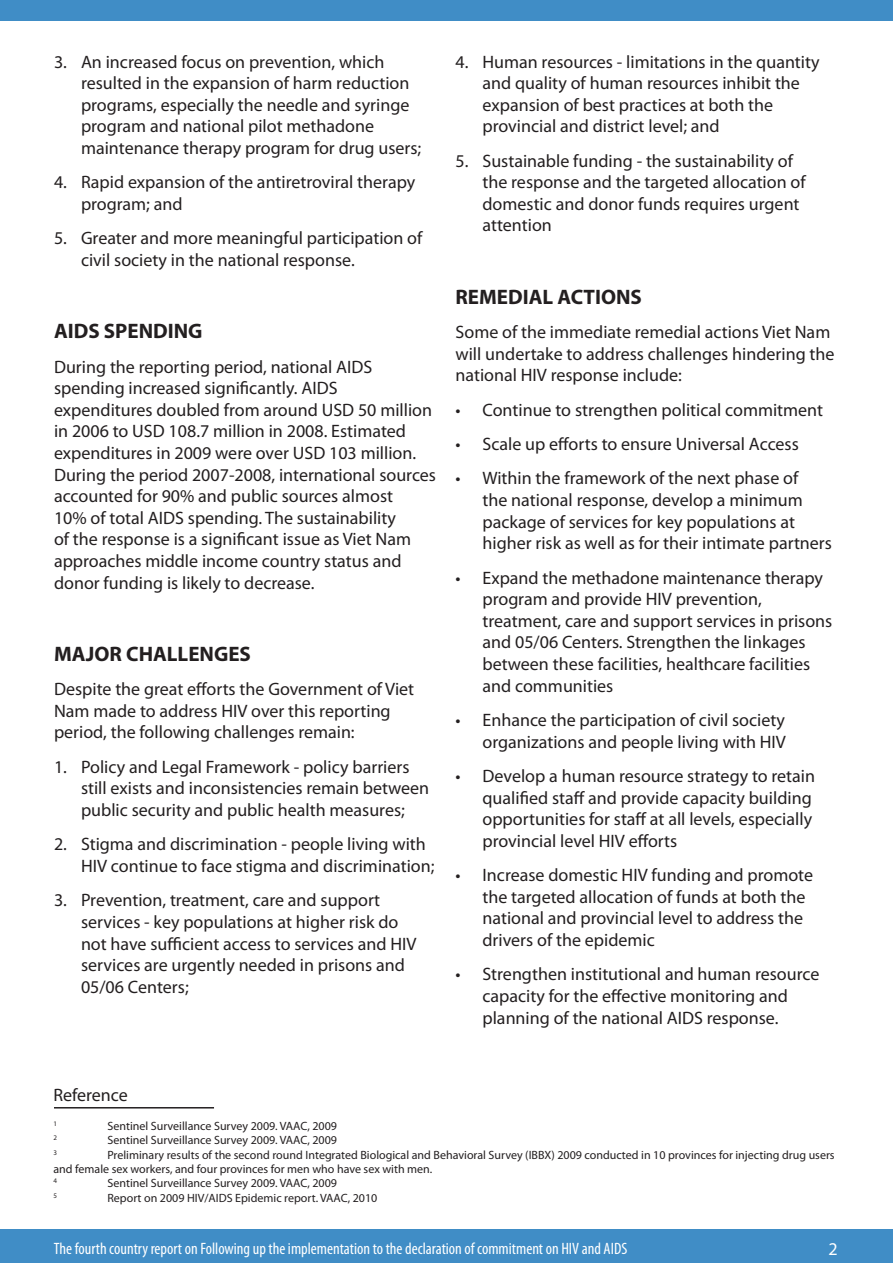
<style>
.page{position:relative;width:893px;height:1263px;background:#fff}
.page>*{position:absolute;margin:0;border:0;box-sizing:border-box;transform-origin:0 0}
.t1{font:700 21px "Myriad Pro";color:#231f20}
.t2{font:18px/21.6px "Myriad Pro";color:#231f20}
.t3{font:18px "Myriad Pro";color:#fff}
.t4{font:condensed 16.5px "Myriad Pro";color:#fff}
.t5{font:12px/14.4px "Myriad Pro";color:#231f20}
.t6{font:7.05px "Myriad Pro";color:#231f20}
</style>
<div class="page">
<div style="left:0;top:1229px;width:893px;height:34px;background:#408dc6"></div>
<div style="left:0;top:0;width:893px;height:20px;background:#408dc6"></div>
<hr style="left:892px;top:1229px;width:1px;height:34px;background:#0168b3">
<hr style="left:54px;top:1107px;width:160px;height:1px;background:#231f20">
<p class="t2" style="left:81px;top:50px;width:342px;text-indent:-27px">3. An increased focus on prevention, which resulted in the expansion of harm reduction programs, especially the needle and syringe program and national pilot methadone maintenance therapy program for drug users;</p>
<p class="t2" style="left:81px;top:171px;width:336px;text-indent:-27px">4. Rapid expansion of the antiretroviral therapy program; and</p>
<p class="t2" style="left:81px;top:227px;width:343px;text-indent:-27px">5. Greater and more meaningful participation of civil society in the national response.</p>
<p class="t1" style="left:54px;top:317px;width:150px">AIDS SPENDING</p>
<p class="t2" style="left:54px;top:355px;width:384px">During the reporting period, national AIDS spending increased significantly. AIDS expenditures doubled from around USD 50 million in 2006 to USD 108.7 million in 2008. Estimated expenditures in 2009 were over USD 103 million.<br>During the period 2007-2008, international sources accounted for 90% and public sources almost<br>10% of total AIDS spending. The sustainability<br>of the response is a significant issue as Viet Nam approaches middle income country status and donor funding is likely to decrease.</p>
<p class="t1" style="left:54px;top:640px;width:198px">MAJOR CHALLENGES</p>
<p class="t2" style="left:54px;top:678px;width:362px">Despite the great efforts the Government of Viet<br>Nam made to address HIV over this reporting period, the following challenges remain:</p>
<p class="t2" style="left:81px;top:756px;width:350px;text-indent:-27px">1. Policy and Legal Framework - policy barriers still exists and inconsistencies remain between public security and public health measures;</p>
<p class="t2" style="left:81px;top:833px;width:355px;text-indent:-27px">2. Stigma and discrimination - people living with<br>HIV continue to face stigma and discrimination;</p>
<p class="t2" style="left:81px;top:889px;width:337px;text-indent:-27px">3. Prevention, treatment, care and support services - key populations at higher risk do not have sufficient access to services and HIV services are urgently needed in prisons and 05/06 Centers;</p>
<p class="t2" style="left:482px;top:50px;width:339px;text-indent:-27px">4. Human resources - limitations in the quantity and quality of human resources inhibit the expansion of best practices at both the provincial and district level; and</p>
<p class="t2" style="left:482px;top:150px;width:325px;text-indent:-27px">5. Sustainable funding - the sustainability of the response and the targeted allocation of domestic and donor funds requires urgent attention</p>
<p class="t1" style="left:455px;top:283px;width:188px">REMEDIAL ACTIONS</p>
<p class="t2" style="left:455px;top:321px;width:381px">Some of the immediate remedial actions Viet Nam will undertake to address challenges hindering the national HIV response include:</p>
<p class="t2" style="left:455px;top:399px;width:369px">• Continue to strengthen political commitment</p>
<p class="t2" style="left:455px;top:433px;width:345px">• Scale up efforts to ensure Universal Access</p>
<p class="t2" style="left:482px;top:467px;width:351px;text-indent:-27px">• Within the framework of the next phase of<br>the national response, develop a minimum package of services for key populations at higher risk as well as for their intimate partners</p>
<p class="t2" style="left:482px;top:566px;width:351px;text-indent:-27px">• Expand the methadone maintenance therapy program and provide HIV prevention, treatment, care and support services in prisons and 05/06 Centers. Strengthen the linkages between these facilities, healthcare facilities and communities</p>
<p class="t2" style="left:455px;top:709px;width:332px;text-align:right">• Enhance the participation of civil society organizations and people living with HIV</p>
<p class="t2" style="left:482px;top:765px;width:334px;text-indent:-27px">• Develop a human resource strategy to retain qualified staff and provide capacity building opportunities for staff at all levels, especially provincial level HIV efforts</p>
<p class="t2" style="left:482px;top:864px;width:332px;text-indent:-27px">• Increase domestic HIV funding and promote the targeted allocation of funds at both the national and provincial level to address the drivers of the epidemic</p>
<p class="t2" style="left:482px;top:963px;width:338px;text-indent:-27px">• Strengthen institutional and human resource capacity for the effective monitoring and planning of the national AIDS response.</p>
<p class="t2" style="left:53px;top:1084px;width:76px">Reference</p>
<p class="t6" style="left:53px;top:1119px;width:5px">1</p>
<p class="t5" style="left:107px;top:1118px;width:231px">Sentinel Surveillance Survey 2009. VAAC, 2009</p>
<p class="t6" style="left:53px;top:1133px;width:5px">2</p>
<p class="t5" style="left:107px;top:1133px;width:231px">Sentinel Surveillance Survey 2009. VAAC, 2009</p>
<p class="t6" style="left:53px;top:1148px;width:5px">3</p>
<p class="t5" style="left:53px;top:1147px;width:783px;text-indent:54px">Preliminary results of the second round Integrated Biological and Behavioral Survey (IBBX) 2009 conducted in 10 provinces for injecting drug users and female sex workers, and four provinces for men who have sex with men.</p>
<p class="t6" style="left:53px;top:1177px;width:5px">4</p>
<p class="t5" style="left:107px;top:1176px;width:231px">Sentinel Surveillance Survey 2009. VAAC, 2009</p>
<p class="t6" style="left:53px;top:1191px;width:5px">5</p>
<p class="t5" style="left:107px;top:1190px;width:271px">Report on 2009 HIV/AIDS Epidemic report. VAAC, 2010</p>
<p class="t4" style="left:54px;top:1239px;width:575px">The fourth country report on Following up the implementation to the declaration of commitment on HIV and AIDS</p>
<p class="t3" style="left:828px;top:1238px;width:11px">2</p>
</div>
